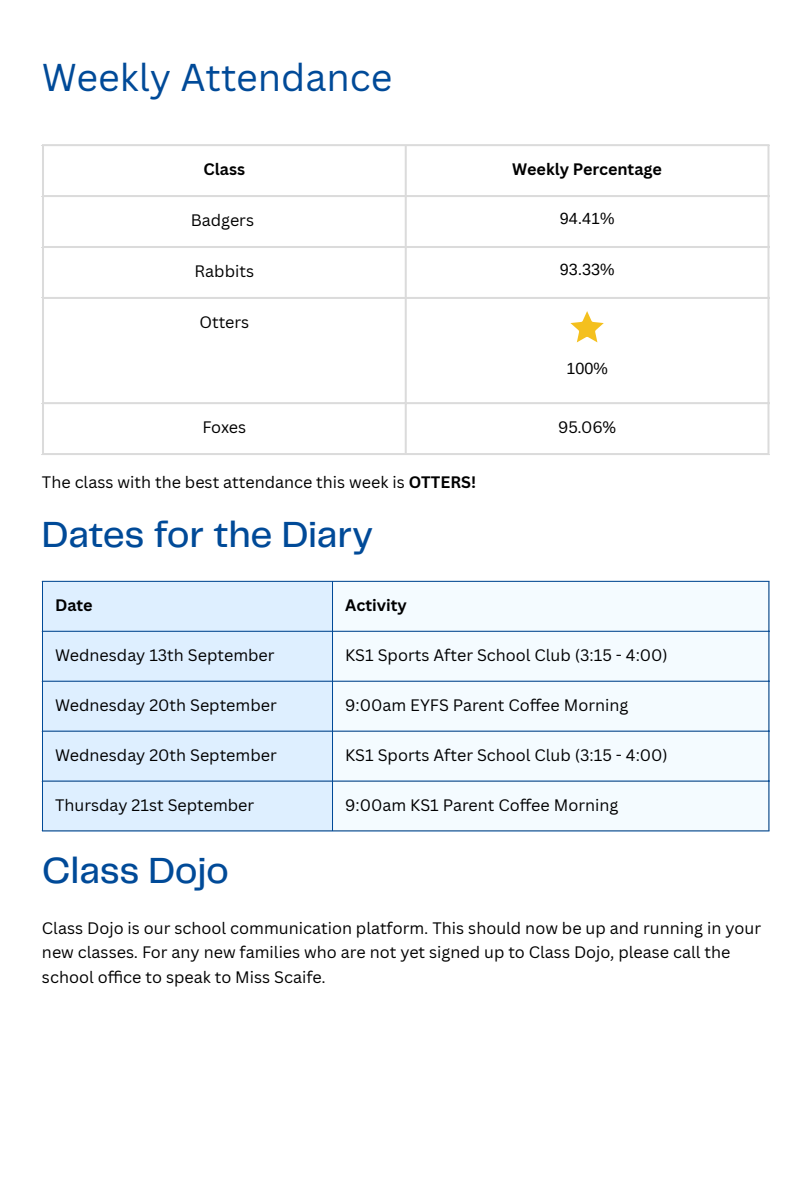
<style>
.page{position:relative;width:810px;height:1181px;background:#fff}
.page>*{position:absolute;margin:0;border:0;box-sizing:border-box;transform-origin:0 0}
.t1{font:500 37.65px "Telegraf";letter-spacing:-.01em;color:#004a98}
.t2{font:37.65px "Canva Sans";color:#004a98}
.t3{font:16.2px/24.8px "Canva Sans";color:#000}
.t4{font:700 16.2px "Canva Sans";color:#000}
.t5{font:16.2px "Arimo";color:#000}
.s1{font-weight:700}
</style>
<div class="page">
<svg style="left:570px;top:311px;width:34px;height:31px"></svg>
<hr style="left:42px;top:146px;width:2px;height:307px;background:#dbdbdb">
<hr style="left:405px;top:146px;width:2px;height:307px;background:#dbdbdb">
<hr style="left:767px;top:146px;width:2px;height:307px;background:#dbdbdb">
<hr style="left:42px;top:144px;width:727px;height:2px;background:#dbdbdb">
<hr style="left:42px;top:195px;width:727px;height:2px;background:#dbdbdb">
<hr style="left:42px;top:246px;width:727px;height:2px;background:#dbdbdb">
<hr style="left:42px;top:297px;width:727px;height:2px;background:#dbdbdb">
<hr style="left:42px;top:402px;width:727px;height:2px;background:#dbdbdb">
<hr style="left:42px;top:453px;width:727px;height:2px;background:#dbdbdb">
<div style="left:43px;top:582px;width:289px;height:248px;background:#deefff"></div>
<div style="left:333px;top:582px;width:435px;height:248px;background:#f4fbff"></div>
<hr style="left:42px;top:582px;width:1px;height:248px;background:#004a98">
<hr style="left:332px;top:582px;width:1px;height:248px;background:#004a98">
<hr style="left:768px;top:582px;width:1px;height:248px;background:#004a98">
<hr style="left:42px;top:581px;width:727px;height:1px;background:#004a98">
<hr style="left:42px;top:630px;width:727px;height:1px;background:#004a98">
<hr style="left:42px;top:680px;width:727px;height:1px;background:#004a98">
<hr style="left:42px;top:730px;width:727px;height:1px;background:#004a98">
<hr style="left:42px;top:780px;width:727px;height:1px;background:#004a98">
<hr style="left:42px;top:830px;width:727px;height:1px;background:#004a98">
<h1 class="t2" style="left:42px;top:50px;width:352px">Weekly Attendance</h1>
<p class="t4" style="left:204px;top:158px;width:43px">Class</p>
<p class="t4" style="left:512px;top:158px;width:151px">Weekly Percentage</p>
<p class="t3" style="left:191px;top:208px;width:65px">Badgers</p>
<p class="t5" style="left:560px;top:210px;width:56px">94.41%</p>
<p class="t3" style="left:195px;top:259px;width:61px">Rabbits</p>
<p class="t5" style="left:560px;top:261px;width:56px">93.33%</p>
<p class="t3" style="left:199px;top:309px;width:51px">Otters</p>
<p class="t5" style="left:566px;top:359px;width:43px">100%</p>
<p class="t3" style="left:202px;top:415px;width:45px">Foxes</p>
<p class="t3" style="left:558px;top:415px;width:60px">95.06%</p>
<p class="t3" style="left:42px;top:469px;width:436px">The class with the best attendance this week is <span class="s1">OTTERS!</span></p>
<p class="t1" style="left:42px;top:519px;width:333px">Dates for the Diary</p>
<p class="t4" style="left:55px;top:594px;width:39px">Date</p>
<p class="t4" style="left:345px;top:594px;width:63px">Activity</p>
<p class="t3" style="left:55px;top:642px;width:221px">Wednesday 13th September</p>
<p class="t3" style="left:345px;top:642px;width:324px">KS1 Sports After School Club (3:15 - 4:00)</p>
<p class="t3" style="left:55px;top:692px;width:223px">Wednesday 20th September</p>
<p class="t3" style="left:345px;top:692px;width:285px">9:00am EYFS Parent Coffee Morning</p>
<p class="t3" style="left:55px;top:742px;width:223px">Wednesday 20th September</p>
<p class="t3" style="left:345px;top:742px;width:324px">KS1 Sports After School Club (3:15 - 4:00)</p>
<p class="t3" style="left:55px;top:792px;width:201px">Thursday 21st September</p>
<p class="t3" style="left:345px;top:792px;width:275px">9:00am KS1 Parent Coffee Morning</p>
<p class="t1" style="left:42px;top:854px;width:188px">Class Dojo</p>
<p class="t3" style="left:42px;top:915px;width:721px">Class Dojo is our school communication platform. This should now be up and running in your new classes. For any new families who are not yet signed up to Class Dojo, please call the school offi ce to speak to Miss Scaife.</p>
</div>
